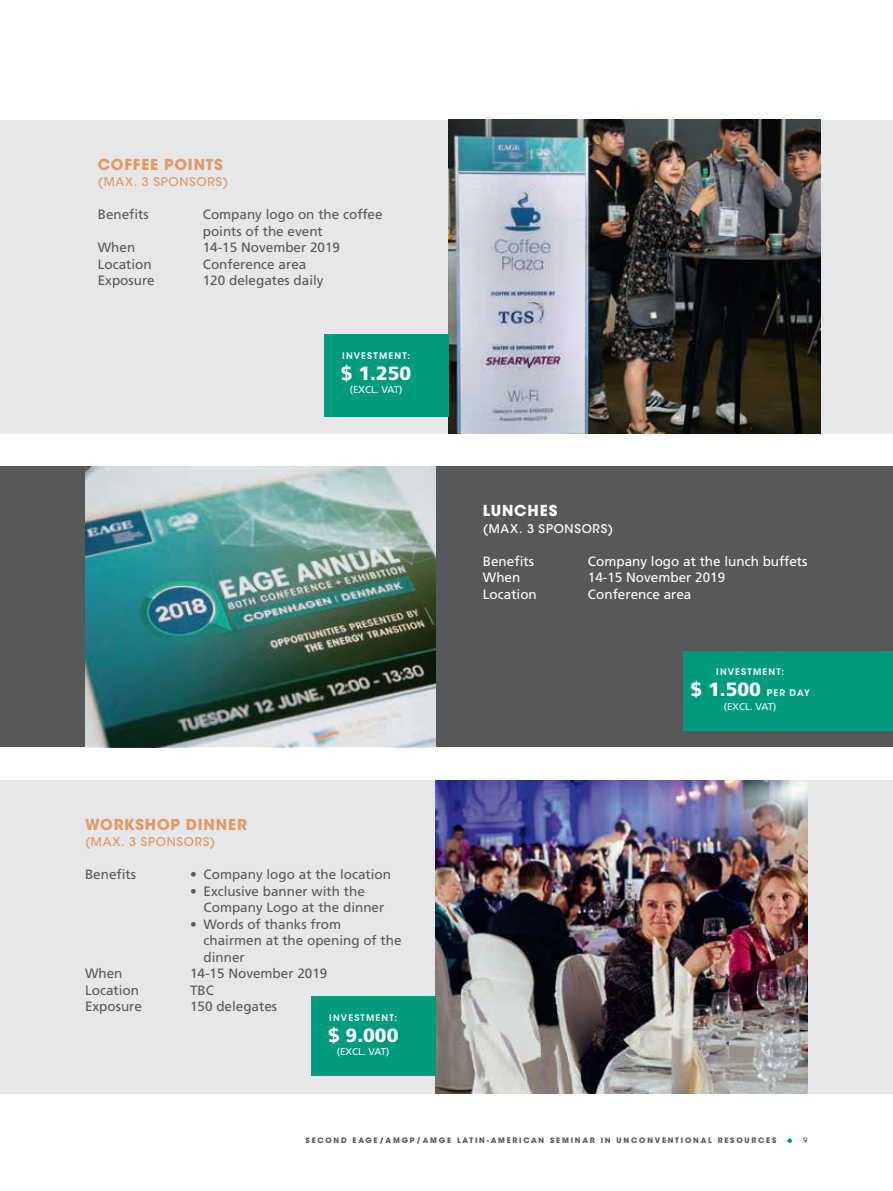
<style>
.page{position:relative;width:893px;height:1191px;background:#fff}
.page>*{position:absolute;margin:0;border:0;box-sizing:border-box;transform-origin:0 0}
.t1{font:900 19.2px "Frutiger LT Std";color:#fff}
._01-HEADER_1{font:700 15px "ITC Avant Garde Std";letter-spacing:.055em;color:#e29966}
._01-HEADER_1_white{font:700 15px "ITC Avant Garde Std";letter-spacing:.055em;color:#e29966}
._01-HEADER_1_white-2{font:700 15px "ITC Avant Garde Std";letter-spacing:.055em;color:#fff}
._00-BODY_text{font:13.5px/16.5px "Frutiger LT Std";color:#57585a}
._00-BODY_text-2{font:13.5px "Frutiger LT Std";color:#fff}
._01-HEADER_1_under_w{font:500 12px "ITC Avant Garde Std";letter-spacing:.065em;color:#e29966}
._01-HEADER_1_under_w-2{font:500 12px "ITC Avant Garde Std";letter-spacing:.065em;color:#fff}
._01-HEADER_1_under{font:500 12px "ITC Avant Garde Std";letter-spacing:.065em;color:#e29966}
.t2{font:9.75px "Frutiger LT Std";color:#fff}
.t3{font:600 9px "ITC Avant Garde Std";letter-spacing:.13em;color:#fff}
.t4{font:700 7.5px "ITC Avant Garde Std";letter-spacing:.24em;color:#57585a}
.t5{font:500 7.5px "ITC Avant Garde Std";color:#57585a}
.s1{font-family:"ITC Avant Garde Std";font-weight:600;font-size:9px}
</style>
<div class="page">
<svg style="left:787px;top:1138px;width:5px;height:5px"></svg>
<div style="left:0;top:120px;width:893px;height:314px;background:#e6e7e9"></div>
<div style="left:0;top:467px;width:893px;height:280px;background:#57585a"></div>
<div style="left:0;top:780px;width:893px;height:313px;background:#e6e7e9"></div>
<img style="left:449px;top:120px;width:371px;height:314px">
<img style="left:85px;top:467px;width:351px;height:280px">
<img style="left:436px;top:780px;width:372px;height:313px">
<div style="left:324px;top:334px;width:125px;height:83px;background:#009b7c"></div>
<div style="left:684px;top:650px;width:209px;height:80px;background:#009b7c"></div>
<div style="left:312px;top:996px;width:124px;height:80px;background:#009b7c"></div>
<p class="_01-HEADER_1_white" style="left:98px;top:154px;width:126px">COFFEE POINTS</p>
<p class="_01-HEADER_1_under_w" style="left:98px;top:174px;width:132px">(MAX. 3 SPONSORS)</p>
<p class="_00-BODY_text" style="left:98px;top:206px;width:53px">Benefits</p>
<p class="_00-BODY_text" style="left:203px;top:206px;width:181px">Company logo on the coffee points of the event</p>
<p class="_00-BODY_text" style="left:98px;top:239px;width:39px">When</p>
<p class="_00-BODY_text" style="left:203px;top:239px;width:139px">14-15 November 2019</p>
<p class="_00-BODY_text" style="left:98px;top:256px;width:56px">Location</p>
<p class="_00-BODY_text" style="left:203px;top:256px;width:105px">Conference area</p>
<p class="_00-BODY_text" style="left:98px;top:272px;width:59px">Exposure</p>
<p class="_00-BODY_text" style="left:203px;top:272px;width:122px">120 delegates daily</p>
<p class="t3" style="left:342px;top:350px;width:69px">INVESTMENT:</p>
<p class="t1" style="left:341px;top:361px;width:72px">$ 1.250</p>
<p class="t2" style="left:350px;top:384px;width:54px">(EXCL. VAT)</p>
<p class="_01-HEADER_1" style="left:85px;top:814px;width:163px">WORKSHOP DINNER</p>
<p class="_01-HEADER_1_under" style="left:85px;top:834px;width:132px">(MAX. 3 SPONSORS)</p>
<p class="_00-BODY_text" style="left:85px;top:866px;width:53px">Benefits</p>
<p class="_00-BODY_text" style="left:190px;top:866px;width:203px">• Company logo at the location</p>
<p class="_00-BODY_text" style="left:204px;top:883px;width:182px;text-indent:-13px">• Exclusive banner with the<br>Company Logo at the dinner</p>
<p class="_00-BODY_text" style="left:204px;top:916px;width:200px;text-indent:-13px">• Words of thanks from chairmen at the opening of the dinner</p>
<p class="_00-BODY_text" style="left:85px;top:965px;width:39px">When</p>
<p class="_00-BODY_text" style="left:190px;top:965px;width:139px">14-15 November 2019</p>
<p class="_00-BODY_text" style="left:85px;top:982px;width:55px">Location</p>
<p class="_00-BODY_text" style="left:190px;top:982px;width:26px">TBC</p>
<p class="_00-BODY_text" style="left:85px;top:998px;width:59px">Exposure</p>
<p class="_00-BODY_text" style="left:190px;top:998px;width:89px">150 delegates</p>
<p class="t3" style="left:329px;top:1011px;width:69px">INVESTMENT:</p>
<p class="t1" style="left:328px;top:1023px;width:72px">$ 9.000</p>
<p class="t2" style="left:337px;top:1046px;width:54px">(EXCL. VAT)</p>
<p class="_01-HEADER_1_white-2" style="left:483px;top:501px;width:76px">LUNCHES</p>
<p class="_01-HEADER_1_under_w-2" style="left:483px;top:521px;width:132px">(MAX. 3 SPONSORS)</p>
<p class="_00-BODY_text-2" style="left:483px;top:553px;width:53px">Benefits</p>
<p class="_00-BODY_text-2" style="left:588px;top:553px;width:221px">Company logo at the lunch buffets</p>
<p class="_00-BODY_text-2" style="left:483px;top:569px;width:39px">When</p>
<p class="_00-BODY_text-2" style="left:588px;top:569px;width:139px">14-15 November 2019</p>
<p class="_00-BODY_text-2" style="left:483px;top:586px;width:55px">Location</p>
<p class="_00-BODY_text-2" style="left:588px;top:586px;width:105px">Conference area</p>
<p class="t3" style="left:716px;top:666px;width:69px">INVESTMENT:</p>
<p class="t1" style="left:690px;top:678px;width:121px">$ 1.500 <span class="s1">PER DAY</span></p>
<p class="t2" style="left:724px;top:701px;width:54px">(EXCL. VAT)</p>
<p class="t4" style="left:306px;top:1135px;width:472px">SECOND EAGE/AMGP/AMGE LATIN-AMERICAN SEMINAR IN UNCONVENTIONAL RESOURCES</p>
<p class="t5" style="left:803px;top:1136px;width:6px">9</p>
</div>
